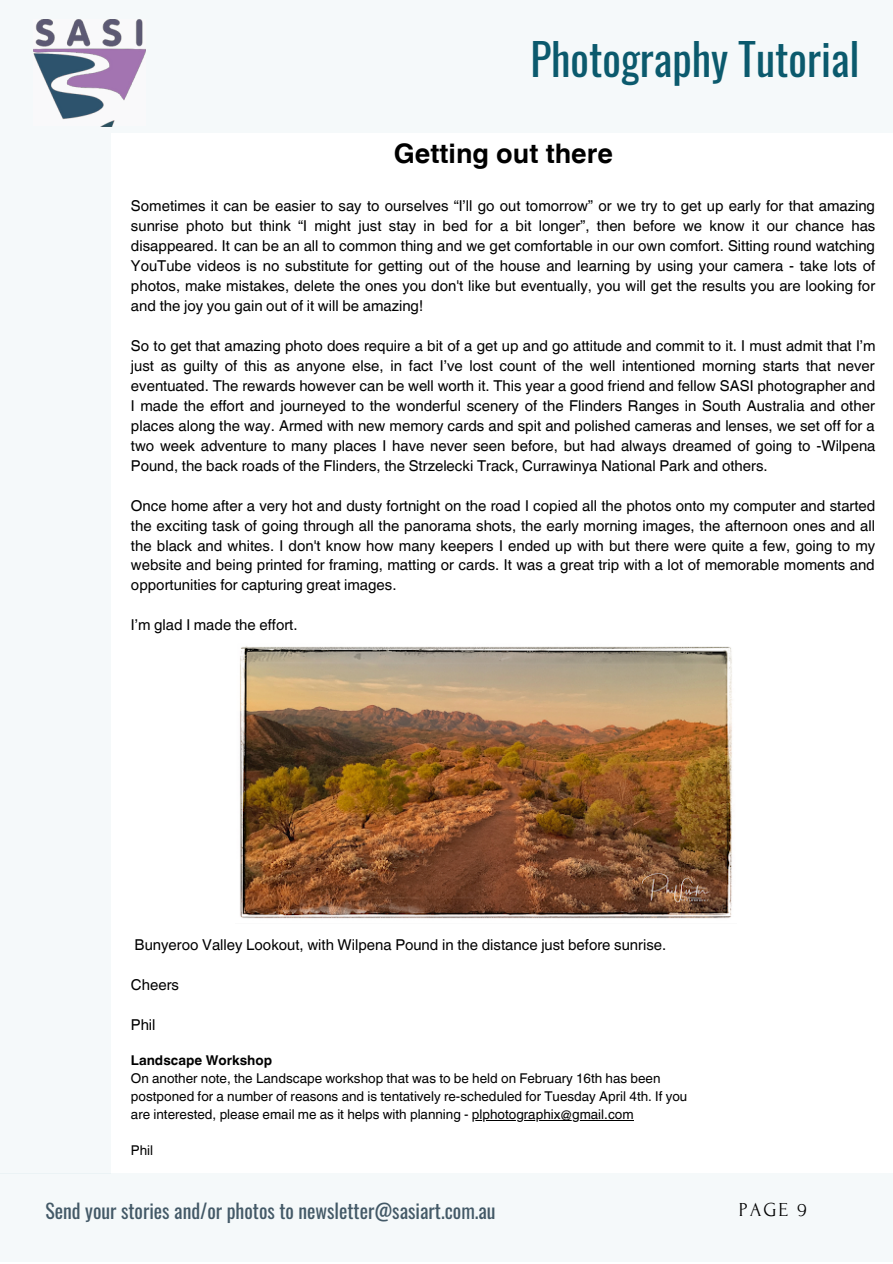
<style>
.page{position:relative;width:893px;height:1264px;background:#fff}
.page>*{position:absolute;margin:0;border:0;box-sizing:border-box;transform-origin:0 0}
.t1{font:43.5px "Oswald";color:#0b5a6d}
.t2{font:700 27px "Helvetica World";color:#000}
.t3{font:19.8px "Oswald";color:#435967}
.t4{font:19.8px "Forum";color:#000}
.t5{font:15px/20px "Helvetica World";color:#000;text-align:justify}
.t6{font:13.5px/18px "Helvetica World";color:#000}
.t7{font:700 13.5px "Helvetica World";color:#000}
</style>
<div class="page">
<div style="left:0;top:133px;width:110px;height:1040px;background:#f5f9fa"></div>
<div style="left:0;top:0;width:892px;height:133px;background:#f5f9fa"></div>
<div style="left:0;top:1173px;width:892px;height:88px;background:#f5f9fa"></div>
<img style="left:33px;top:19px;width:112px;height:107px">
<hr style="left:472px;top:1120px;width:161px;height:1px;background:#000">
<img style="left:240px;top:646px;width:492px;height:273px">
<h1 class="t1" style="left:530px;top:25px;width:330px">Photography Tutorial</h1>
<h2 class="t2" style="left:394px;top:131px;width:220px">Getting out there</h2>
<p class="t5" style="left:131px;top:195px;width:745px">Sometimes it can be easier to say to ourselves “I’ll go out tomorrow” or we try to get up early for that amazing sunrise photo but think “I might just stay in bed for a bit longer”, then before we know it our chance has disappeared. It can be an all to common thing and we get comfortable in our own comfort. Sitting round watching YouTube videos is no substitute for getting out of the house and learning by using your camera - take lots of photos, make mistakes, delete the ones you don't like but eventually, you will get the results you are looking for and the joy you gain out of it will be amazing!</p>
<p class="t5" style="left:131px;top:335px;width:746px">So to get that amazing photo does require a bit of a get up and go attitude and commit to it. I must admit that I’m just as guilty of this as anyone else, in fact I’ve lost count of the well intentioned morning starts that never eventuated. The rewards however can be well worth it. This year a good friend and fellow SASI photographer and I made the effort and journeyed to the wonderful scenery of the Flinders Ranges in South Australia and other places along the way. Armed with new memory cards and spit and polished cameras and lenses, we set off for a two week adventure to many places I have never seen before, but had always dreamed of going to -Wilpena Pound, the back roads of the Flinders, the Strzelecki Track, Currawinya National Park and others.</p>
<p class="t5" style="left:131px;top:495px;width:745px">Once home after a very hot and dusty fortnight on the road I copied all the photos onto my computer and started the exciting task of going through all the panorama shots, the early morning images, the afternoon ones and all the black and whites. I don't know how many keepers I ended up with but there were quite a few, going to my website and being printed for framing, matting or cards. It was a great trip with a lot of memorable moments and opportunities for capturing great images.</p>
<p class="t5" style="left:131px;top:615px;width:168px">I’m glad I made the effort.</p>
<p class="t5" style="left:135px;top:935px;width:533px">Bunyeroo Valley Lookout, with Wilpena Pound in the distance just before sunrise.</p>
<p class="t5" style="left:131px;top:975px;width:50px">Cheers</p>
<p class="t5" style="left:131px;top:1015px;width:26px">Phil</p>
<p class="t7" style="left:131px;top:1049px;width:142px">Landscape Workshop</p>
<p class="t6" style="left:131px;top:1069px;width:557px">On another note, the Landscape workshop that was to be held on February 16th has been postponed for a number of reasons and is tentatively re-scheduled for Tuesday April 4th. If you are interested, please email me as it helps with planning - plphotographix@gmail.com</p>
<p class="t6" style="left:131px;top:1141px;width:24px">Phil</p>
<h3 class="t3" style="left:46px;top:1195px;width:451px">Send your stories and/or photos to newsletter@sasiart.com.au</h3>
<h3 class="t4" style="left:738px;top:1198px;width:70px">PAGE 9</h3>
</div>
